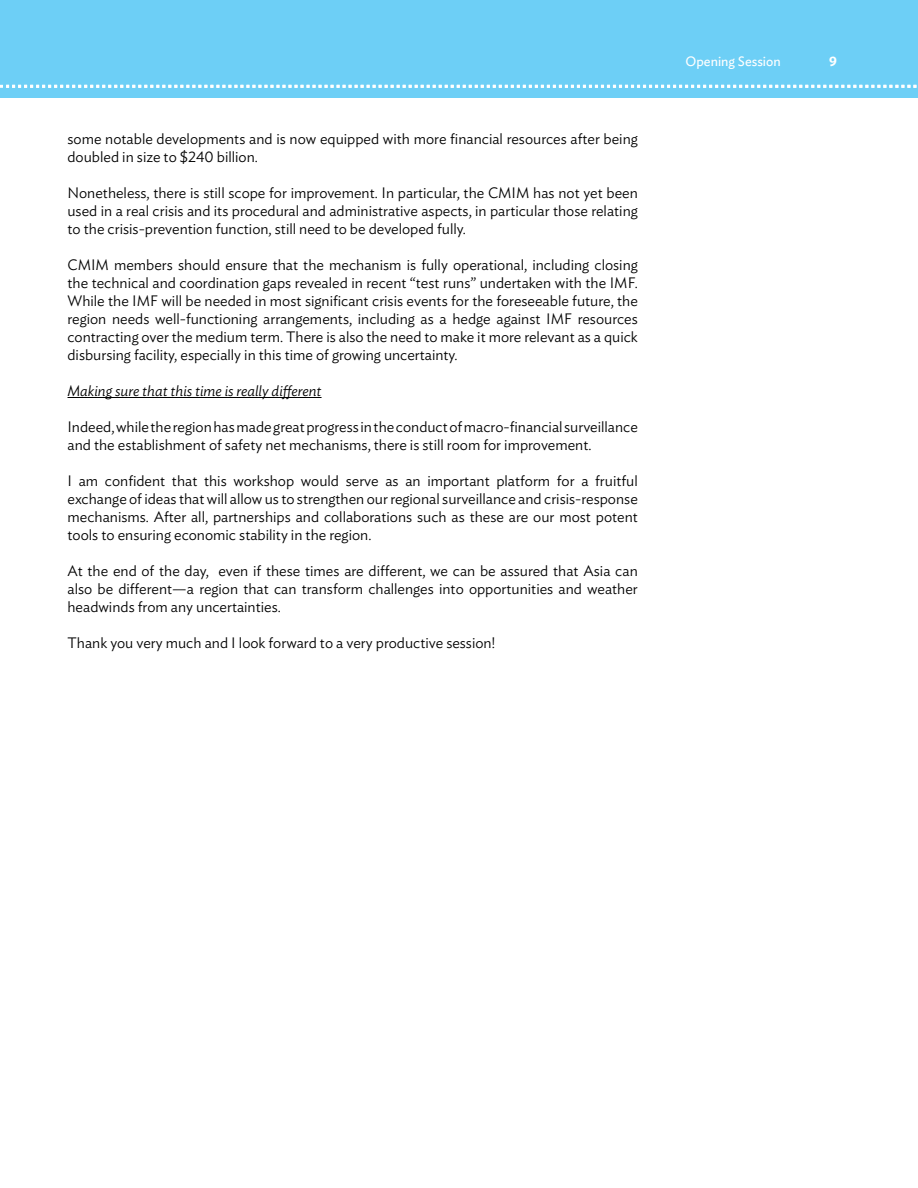
<style>
.page{position:relative;width:918px;height:1188px;background:#fff}
.page>*{position:absolute;margin:0;border:0;box-sizing:border-box;transform-origin:0 0}
.t1{font:300 15px/18px "Ideal Sans";color:#000;text-align:justify}
.t2{font:italic 300 15px "Ideal Sans";color:#000}
.t3{font:13.5px "Ideal Sans";color:#fff}
.t4{font:600 13.5px "Ideal Sans";color:#fff}
</style>
<div class="page">
<div style="left:0;top:0;width:918px;height:97px;background:#6dcff6"></div>
<hr style="left:68px;top:397px;width:254px;height:1px;background:#000">
<svg style="left:0;top:85px;width:917px;height:3px"></svg>
<p class="t1" style="left:68px;top:128px;width:572px">some notable developments and is now equipped with more financial resources after being doubled in size to $240 billion.</p>
<p class="t1" style="left:68px;top:182px;width:572px">Nonetheless, there is still scope for improvement. In particular, the CMIM has not yet been used in a real crisis and its procedural and administrative aspects, in particular those relating to the crisis-prevention function, still need to be developed fully.</p>
<p class="t1" style="left:68px;top:254px;width:572px">CMIM members should ensure that the mechanism is fully operational, including closing the technical and coordination gaps revealed in recent “test runs” undertaken with the IMF.<br>While the IMF will be needed in most significant crisis events for the foreseeable future, the region needs well-functioning arrangements, including as a hedge against IMF resources contracting over the medium term. There is also the need to make it more relevant as a quick disbursing facility, especially in this time of growing uncertainty.</p>
<p class="t2" style="left:68px;top:379px;width:256px">Making sure that this time is really different</p>
<p class="t1" style="left:68px;top:416px;width:572px">Indeed, while the region has made great progress in the conduct of macro-financial surveillance and the establishment of safety net mechanisms, there is still room for improvement.</p>
<p class="t1" style="left:68px;top:470px;width:572px">I am confident that this workshop would serve as an important platform for a fruitful exchange of ideas that will allow us to strengthen our regional surveillance and crisis-response mechanisms. After all, partnerships and collaborations such as these are our most potent tools to ensuring economic stability in the region.</p>
<p class="t1" style="left:68px;top:560px;width:572px">At the end of the day, even if these times are different, we can be assured that Asia can also be different—a region that can transform challenges into opportunities and weather headwinds from any uncertainties.</p>
<p class="t1" style="left:68px;top:632px;width:429px">Thank you very much and I look forward to a very productive session!</p>
<p class="t3" style="left:686px;top:51px;width:97px">Opening Session</p>
<p class="t4" style="left:829px;top:51px;width:9px">9</p>
</div>
